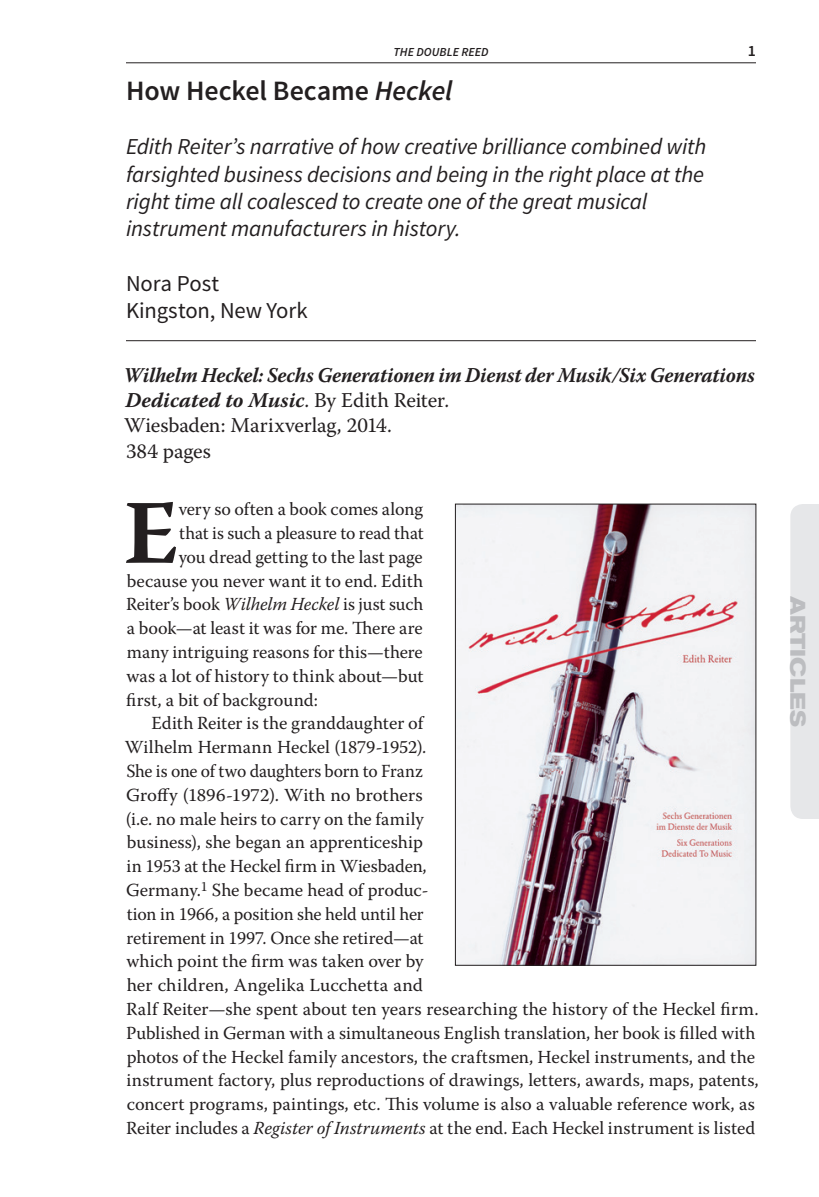
<style>
.page{position:relative;width:819px;height:1197px;background:#fff}
.page>*{position:absolute;margin:0;border:0;box-sizing:border-box;transform-origin:0 0}
.Body_Text_Drop_Cap{font:700 90.65px "Warnock Pro";color:#231f20}
.Heading_1{font:600 28px "Source Sans Pro";color:#231f20}
.Heading_2{font:italic 22.75px "Source Sans Pro";letter-spacing:-.01em;color:#231f20}
.Heading_2-2{font:22.75px "Source Sans Pro";letter-spacing:-.005em;color:#231f20}
.Body_Text{font:italic 700 21px/25.2px "Warnock Pro";letter-spacing:-.005em;color:#231f20;scale:.95 1}
.Body_Text-2{font:21px "Warnock Pro";letter-spacing:-.005em;color:#231f20}
.t1{font:700 expanded 21px "Akzidenz Grotesk BE";color:#bcbdc0}
.Body_Text-3{font:18.38px/23.8px "Warnock Pro";color:#231f20}
.Body_Text_Drop_Cap-2{font:18.38px "Warnock Pro";letter-spacing:-.005em;color:#231f20}
.t2{font:600 15.75px "Source Sans Pro";color:#231f20}
.t3{font:italic 600 12.25px "Source Sans Pro";color:#231f20}
.s1{font-style:italic}
.s2{font-weight:400;font-style:normal}
</style>
<div class="page">
<hr style="left:126px;top:63px;width:630px;height:1px;background:#231f20">
<hr style="left:126px;top:340px;width:630px;height:1px;background:#231f20">
<img style="left:457px;top:506px;width:297px;height:457px">
<div style="left:455px;top:504px;width:301px;height:461px;border:1px solid #231f20"></div>
<div style="left:790px;top:504px;width:29px;height:315px;background:#e6e7e9"></div>
<p class="t3" style="left:394px;top:45px;width:96px">THE DOUBLE REED</p>
<p class="t2" style="left:748px;top:41px;width:10px">1</p>
<p class="Heading_1" style="left:126px;top:73px;width:328px">How Heckel Became <span class="s1">Heckel</span></p>
<p class="Heading_2" style="left:126px;top:133px;width:582px">Edith Reiter’s narrative of how creative brilliance combined with</p>
<p class="Heading_2" style="left:126px;top:160px;width:580px">farsighted business decisions and being in the right place at the</p>
<p class="Heading_2" style="left:126px;top:187px;width:523px">right time all coalesced to create one of the great musical</p>
<p class="Heading_2" style="left:126px;top:215px;width:336px">instrument manufacturers in history.</p>
<p class="Heading_2-2" style="left:126px;top:269px;width:95px">Nora Post</p>
<p class="Heading_2-2" style="left:126px;top:296px;width:183px">Kingston, New York</p>
<p class="Body_Text" style="left:124px;top:362px;width:666px">Wilhelm Heckel: Sechs Generationen im Dienst der Musik/Six Generations<br>Dedicated to Music<span class="s2">. By Edith Reiter.</span></p>
<p class="Body_Text-2" style="left:124px;top:413px;width:269px">Wiesbaden: Marixverlag, 2014.</p>
<p class="Body_Text-2" style="left:126px;top:438px;width:86px">384 pages</p>
<p class="Body_Text_Drop_Cap" style="left:124px;top:478px;width:56px">E</p>
<p class="Body_Text_Drop_Cap-2" style="left:179px;top:498px;width:246px">very so often a book comes along</p>
<p class="Body_Text_Drop_Cap-2" style="left:179px;top:522px;width:246px">that is such a pleasure to read that</p>
<p class="Body_Text_Drop_Cap-2" style="left:179px;top:546px;width:246px">you dread getting to the last page</p>
<p class="Body_Text_Drop_Cap-2" style="left:127px;top:570px;width:298px">because you never want it to end. Edith</p>
<p class="Body_Text_Drop_Cap-2" style="left:126px;top:593px;width:299px">Reiter’s book <span class="s1">Wilhelm Heckel</span> is just such</p>
<p class="Body_Text_Drop_Cap-2" style="left:127px;top:617px;width:297px">a book—at least it was for me. There are</p>
<p class="Body_Text_Drop_Cap-2" style="left:127px;top:641px;width:298px">many intriguing reasons for this—there</p>
<p class="Body_Text_Drop_Cap-2" style="left:126px;top:665px;width:299px">was a lot of history to think about—but</p>
<p class="Body_Text_Drop_Cap-2" style="left:126px;top:689px;width:193px">first, a bit of background:</p>
<p class="Body_Text-3" style="left:125px;top:711px;width:635px;text-indent:27px">Edith Reiter is the granddaughter of<br>Wilhelm Hermann Heckel (1879-1952).<br>She is one of two daughters born to Franz<br>Groffy (1896-1972). With no brothers<br>(i.e. no male heirs to carry on the family<br>business), she began an apprenticeship<br>in 1953 at the Heckel firm in Wiesbaden,<br>Germany.<sup>1</sup> She became head of produc-<br>tion in 1966, a position she held until her<br>retirement in 1997. Once she retired—at<br>which point the firm was taken over by<br>her children, Angelika Lucchetta and<br>Ralf Reiter—she spent about ten years researching the history of the Heckel firm.<br>Published in German with a simultaneous English translation, her book is filled with photos of the Heckel family ancestors, the craftsmen, Heckel instruments, and the instrument factory, plus reproductions of drawings, letters, awards, maps, patents, concert programs, paintings, etc. This volume is also a valuable reference work, as Reiter includes a <span class="s1">Register of Instruments</span> at the end. Each Heckel instrument is listed</p>
<p class="t1" style="left:810px;top:596px;width:133px;rotate:90deg">ARTICLES</p>
</div>
